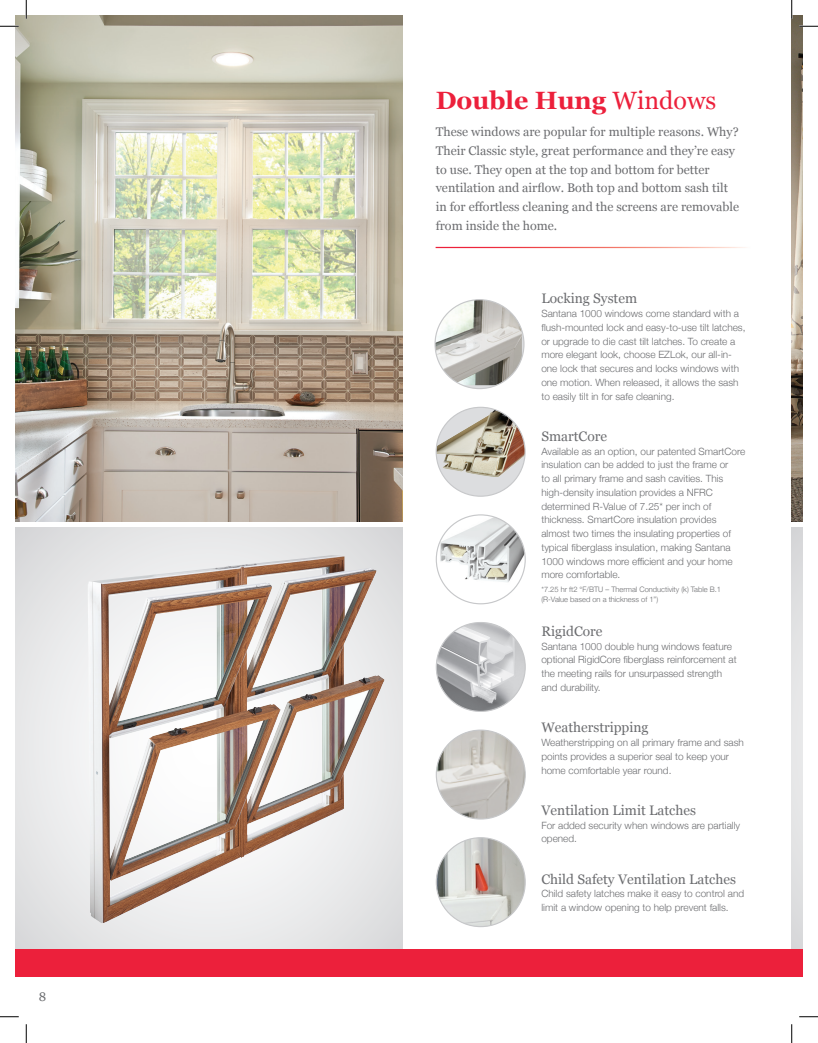
<style>
.page{position:relative;width:818px;height:1043px;background:#fff}
.page>*{position:absolute;margin:0;border:0;box-sizing:border-box;transform-origin:0 0}
.t1{font:700 25px "Georgia";color:#ec203b}
.t2{font:13.75px "Georgia";color:#6c6d70}
.t3{font:12.5px/18.8px "Georgia";color:#6c6d70}
.t4{font:300 10px/13.8px "Helvetica Neue";color:#6c6d70}
.t5{font:300 7.5px/10px "Helvetica Neue";color:#6c6d70}
.s1{font-weight:400}
</style>
<div class="page">
<div style="left:15px;top:527px;width:387px;height:435px;background:#e7e7e8"></div>
<div style="left:791px;top:527px;width:11px;height:435px;background:#e3e3e4"></div>
<img style="left:15px;top:15px;width:387px;height:506px">
<img style="left:791px;top:15px;width:11px;height:506px">
<div style="left:436px;top:407px;width:89px;height:89px;background:#dcdddf;border-radius:50%"></div>
<img style="left:437px;top:409px;width:88px;height:68px">
<img style="left:436px;top:300px;width:86px;height:85px">
<img style="left:437px;top:622px;width:88px;height:89px">
<img style="left:436px;top:730px;width:89px;height:89px;border-radius:44px">
<img style="left:436px;top:837px;width:89px;height:89px;border-radius:44px">
<img style="left:436px;top:515px;width:89px;height:89px;border-radius:44px">
<div style="left:15px;top:949px;width:787px;height:27px;background:#ec203b"></div>
<img style="left:88px;top:555px;width:296px;height:368px">
<svg style="left:0;top:25px;width:19px;height:2px"></svg>
<svg style="left:799px;top:25px;width:19px;height:2px"></svg>
<svg style="left:0;top:1016px;width:19px;height:1px"></svg>
<svg style="left:799px;top:1016px;width:19px;height:1px"></svg>
<svg style="left:25px;top:0;width:2px;height:19px"></svg>
<svg style="left:25px;top:1024px;width:2px;height:18px"></svg>
<svg style="left:791px;top:0;width:1px;height:19px"></svg>
<svg style="left:791px;top:1024px;width:1px;height:18px"></svg>
<p class="t3" style="left:39px;top:987px;width:9px">8</p>
<p class="t1" style="left:435px;top:82px;width:282px">Double Hung <span class="s1">Windows</span></p>
<p class="t3" style="left:435px;top:122px;width:305px">These windows are popular for multiple reasons. Why?<br>Their Classic style, great performance and they’re easy to use. They open at the top and bottom for better ventilation and airflow. Both top and bottom sash tilt in for effortless cleaning and the screens are removable from inside the home.</p>
<p class="t2" style="left:541px;top:288px;width:97px">Locking System</p>
<p class="t4" style="left:541px;top:306px;width:206px">Santana 1000 windows come standard with a flush-mounted lock and easy-to-use tilt latches, or upgrade to die cast tilt latches. To create a more elegant look, choose EZLok, our all-in&shy;one lock that secures and locks windows with one motion. When released, it allows the sash to easily tilt in for safe cleaning.</p>
<p class="t2" style="left:541px;top:426px;width:67px">SmartCore</p>
<p class="t4" style="left:541px;top:443px;width:205px">Available as an option, our patented SmartCore insulation can be added to just the frame or<br>to all primary frame and sash cavities. This high-density insulation provides a NFRC determined R-Value of 7.25* per inch of thickness. SmartCore insulation provides almost two times the insulating properties of typical fiberglass insulation, making Santana 1000 windows more efficient and your home more comfortable.</p>
<p class="t5" style="left:541px;top:584px;width:181px">*7.25 hr ft2 °F/BTU – Thermal Conductivity (k) Table B.1 (R-Value based on a thickness of 1”)</p>
<p class="t2" style="left:541px;top:621px;width:63px">RigidCore</p>
<p class="t4" style="left:541px;top:638px;width:197px">Santana 1000 double hung windows feature optional RigidCore fiberglass reinforcement at the meeting rails for unsurpassed strength and durability.</p>
<p class="t2" style="left:541px;top:717px;width:109px">Weatherstripping</p>
<p class="t4" style="left:541px;top:734px;width:204px">Weatherstripping on all primary frame and sash points provides a superior seal to keep your home comfortable year round.</p>
<p class="t2" style="left:541px;top:800px;width:156px">Ventilation Limit Latches</p>
<p class="t4" style="left:541px;top:817px;width:200px">For added security when windows are partially opened.</p>
<p class="t2" style="left:541px;top:868px;width:196px">Child Safety Ventilation Latches</p>
<p class="t4" style="left:541px;top:886px;width:204px">Child safety latches make it easy to control and limit a window opening to help prevent falls.</p>
</div>
